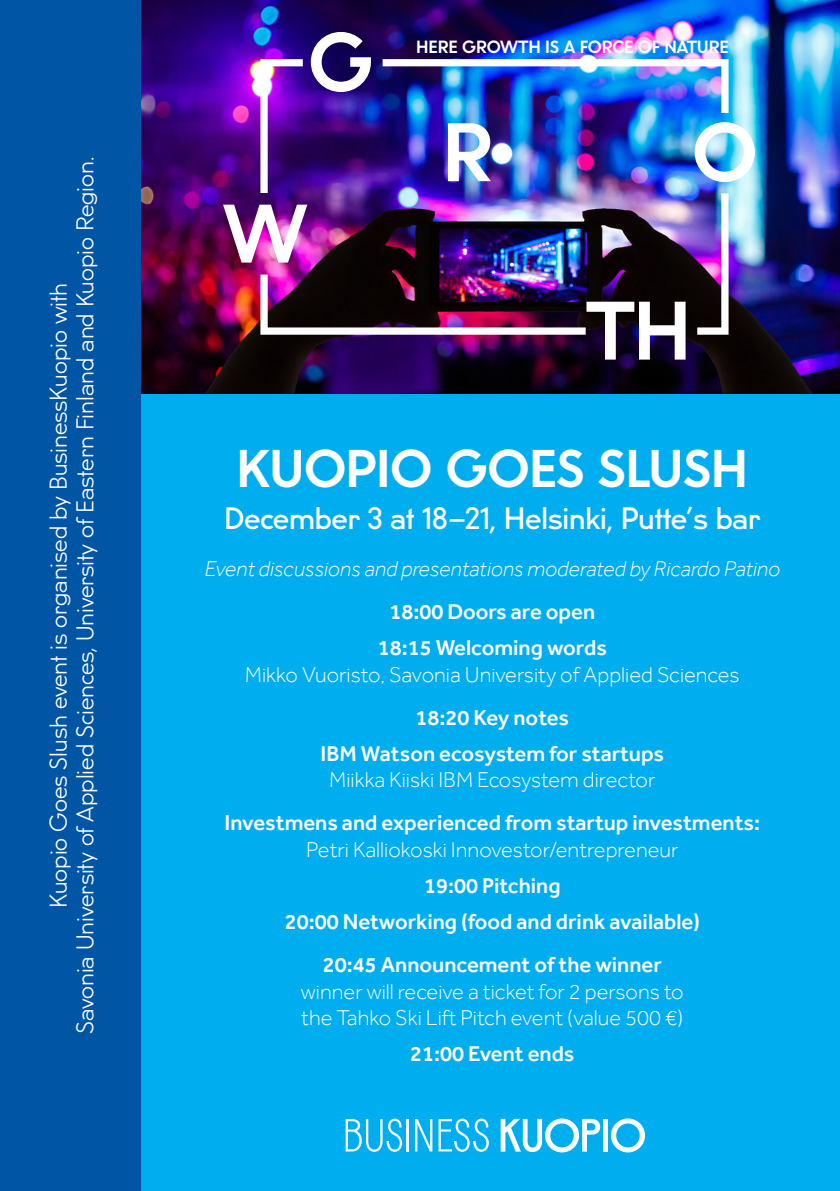
<style>
.page{position:relative;width:840px;height:1191px;background:#fff}
.page>*{position:absolute;margin:0;border:0;box-sizing:border-box;transform-origin:0 0}
.t1{font:700 48px "U8";letter-spacing:-.005em;color:#fff}
.t2{font:500 28px "U8";color:#fff}
.t3{font:500 22px "Effra";color:#fff}
.t4{font:300 22px "Effra";color:#fff}
.t5{font:300 22px "U8";color:#fff}
.t6{font:italic 300 22px "Effra";color:#fff}
.t7{font:700 16px "U8";color:#fff}
</style>
<div class="page">
<div style="left:129px;top:359px;width:710px;height:832px;background:#00aeef"></div>
<img style="left:141px;top:0;width:698px;height:393px">
<svg style="left:260px;top:59px;width:42px;height:134px"></svg>
<img style="left:696px;top:193px;width:32px;height:142px">
<img style="left:382px;top:59px;width:346px;height:54px">
<svg style="left:310px;top:32px;width:61px;height:60px"></svg>
<svg style="left:447px;top:123px;width:43px;height:58px"></svg>
<svg style="left:694px;top:122px;width:60px;height:60px"></svg>
<img style="left:223px;top:205px;width:84px;height:57px">
<img style="left:260px;top:274px;width:425px;height:85px">
<div style="left:0;top:0;width:141px;height:1191px;background:#0155a5"></div>
<svg style="left:345px;top:1118px;width:57px;height:33px"></svg>
<hr style="left:406px;top:1119px;width:3px;height:32px;background:#fdfefe">
<svg style="left:415px;top:1119px;width:17px;height:32px"></svg>
<svg style="left:438px;top:1118px;width:50px;height:33px"></svg>
<div style="left:602px;top:1118px;width:5px;height:33px;background:#fdfefe"></div>
<svg style="left:610px;top:1118px;width:34px;height:34px"></svg>
<svg style="left:500px;top:1118px;width:100px;height:34px"></svg>
<p class="t5" style="left:68px;top:1034px;width:878px;rotate:-90deg">Savonia University of Applied Sciences, University of Eastern Finland and Kuopio Region.</p>
<p class="t5" style="left:42px;top:908px;width:626px;rotate:-90deg">Kuopio Goes Slush event is organised by BusinessKuopio with</p>
<p class="t7" style="left:416px;top:34px;width:314px">HERE GROWTH IS A FORCE OF NATURE</p>
<p class="t1" style="left:236px;top:431px;width:513px">KUOPIO GOES SLUSH</p>
<p class="t2" style="left:224px;top:496px;width:537px">December 3 at 18–21, Helsinki, Putte’s bar</p>
<p class="t6" style="left:204px;top:556px;width:576px">Event discussions and presentations moderated by Ricardo Patino</p>
<p class="t3" style="left:389px;top:598px;width:207px">18:00 Doors are open</p>
<p class="t3" style="left:377px;top:635px;width:230px">18:15 Welcoming words</p>
<p class="t4" style="left:245px;top:661px;width:496px">Mikko Vuoristo, Savonia University of Applied Sciences</p>
<p class="t3" style="left:415px;top:704px;width:155px">18:20 Key notes</p>
<p class="t3" style="left:320px;top:740px;width:345px">IBM Watson ecosystem for startups</p>
<p class="t4" style="left:329px;top:767px;width:327px">Miikka Kiiski IBM Ecosystem director</p>
<p class="t3" style="left:224px;top:809px;width:536px">Investmens and experienced from startup investments:</p>
<p class="t4" style="left:306px;top:836px;width:374px">Petri Kalliokoski Innovestor/entrepreneur</p>
<p class="t3" style="left:424px;top:872px;width:138px">19:00 Pitching</p>
<p class="t3" style="left:284px;top:909px;width:416px">20:00 Networking (food and drink available)</p>
<p class="t3" style="left:323px;top:951px;width:340px">20:45 Announcement of the winner</p>
<p class="t4" style="left:301px;top:978px;width:384px">winner will receive a ticket for 2 persons to</p>
<p class="t4" style="left:301px;top:1004px;width:383px">the Tahko Ski Lift Pitch event (value 500 €)</p>
<p class="t3" style="left:410px;top:1041px;width:166px">21:00 Event ends</p>
</div>
